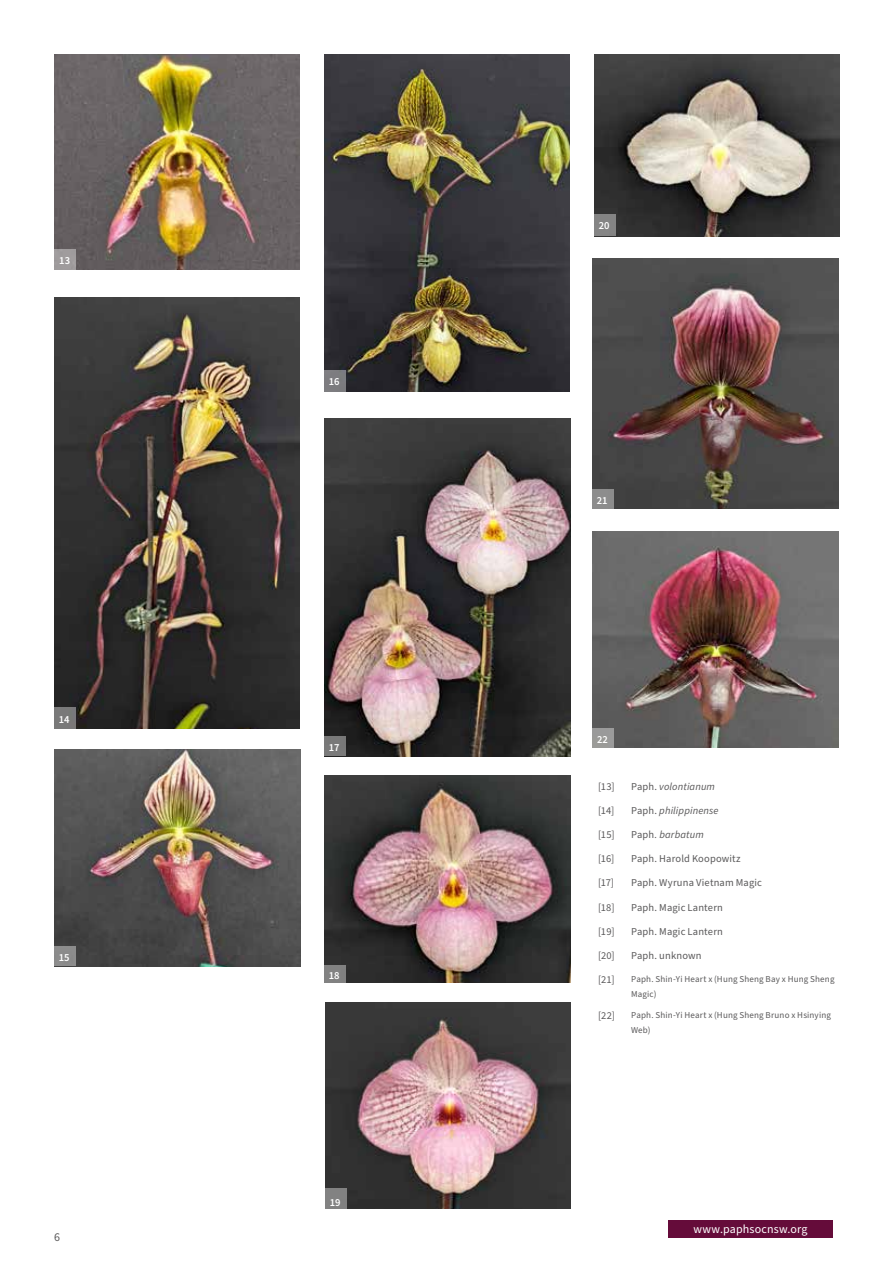
<style>
.page{position:relative;width:893px;height:1263px;background:#fff}
.page>*{position:absolute;margin:0;border:0;box-sizing:border-box;transform-origin:0 0}
.t1{font:12px "Source Sans Pro";letter-spacing:.015em;color:#fff}
.t2{font:12px "Source Sans Pro";color:#5a595a}
.t3{font:10.5px "Source Sans Pro";letter-spacing:.015em;color:#5a595a}
.t4{font:italic 10.5px "Source Sans Pro";letter-spacing:.01em;color:#5a595a}
.t5{font:600 10.5px "Source Sans Pro";color:#fff}
.t6{font:9px/15px "Source Sans Pro";letter-spacing:.02em;color:#5a595a}
.s1{font-style:normal}
</style>
<div class="page">
<div style="left:668px;top:1221px;width:165px;height:17px;background:#650c3a"></div>
<img style="left:54px;top:750px;width:247px;height:216px">
<img style="left:324px;top:775px;width:247px;height:207px">
<img style="left:593px;top:258px;width:246px;height:251px">
<img style="left:324px;top:418px;width:247px;height:338px">
<img style="left:593px;top:531px;width:246px;height:216px">
<div style="left:54px;top:947px;width:21px;height:19px;background:#8b8b8b"></div>
<div style="left:324px;top:965px;width:21px;height:17px;background:#828282"></div>
<div style="left:592px;top:489px;width:21px;height:20px;background:#8d8d8d"></div>
<div style="left:324px;top:737px;width:21px;height:19px;background:#797979"></div>
<div style="left:592px;top:728px;width:22px;height:19px;background:#9a9a9a"></div>
<img style="left:324px;top:54px;width:246px;height:338px">
<div style="left:324px;top:370px;width:21px;height:22px;background:#7c7c80"></div>
<img style="left:594px;top:54px;width:245px;height:182px">
<div style="left:594px;top:214px;width:21px;height:21px;background:#848484"></div>
<img style="left:325px;top:1002px;width:245px;height:207px">
<div style="left:325px;top:1189px;width:21px;height:20px;background:#828282"></div>
<img style="left:54px;top:297px;width:245px;height:432px">
<div style="left:54px;top:708px;width:21px;height:21px;background:#797979"></div>
<img style="left:55px;top:54px;width:245px;height:216px">
<div style="left:55px;top:249px;width:21px;height:21px;background:#a09c9d"></div>
<p class="t5" style="left:59px;top:253px;width:12px">13</p>
<p class="t5" style="left:59px;top:712px;width:12px">14</p>
<p class="t5" style="left:59px;top:951px;width:12px">15</p>
<p class="t2" style="left:54px;top:1229px;width:7px">6</p>
<p class="t5" style="left:329px;top:374px;width:12px">16</p>
<p class="t5" style="left:329px;top:740px;width:12px">17</p>
<p class="t5" style="left:329px;top:968px;width:12px">18</p>
<p class="t5" style="left:330px;top:1195px;width:12px">19</p>
<p class="t5" style="left:599px;top:218px;width:12px">20</p>
<p class="t5" style="left:597px;top:493px;width:12px">21</p>
<p class="t5" style="left:597px;top:732px;width:12px">22</p>
<p class="t3" style="left:598px;top:779px;width:18px">[13]</p>
<p class="t4" style="left:631px;top:779px;width:85px"><span class="s1">Paph.</span> volontianum</p>
<p class="t3" style="left:598px;top:803px;width:18px">[14]</p>
<p class="t4" style="left:631px;top:803px;width:89px"><span class="s1">Paph.</span> philippinense</p>
<p class="t3" style="left:598px;top:827px;width:18px">[15]</p>
<p class="t4" style="left:631px;top:827px;width:74px"><span class="s1">Paph</span>. barbatum</p>
<p class="t3" style="left:598px;top:852px;width:18px">[16]</p>
<p class="t3" style="left:631px;top:852px;width:111px">Paph. Harold Koopowitz</p>
<p class="t3" style="left:598px;top:876px;width:17px">[17]</p>
<p class="t3" style="left:631px;top:876px;width:132px">Paph. Wyruna Vietnam Magic</p>
<p class="t3" style="left:598px;top:900px;width:18px">[18]</p>
<p class="t3" style="left:631px;top:900px;width:93px">Paph. Magic Lantern</p>
<p class="t3" style="left:598px;top:924px;width:18px">[19]</p>
<p class="t3" style="left:631px;top:924px;width:93px">Paph. Magic Lantern</p>
<p class="t3" style="left:598px;top:948px;width:18px">[20]</p>
<p class="t3" style="left:631px;top:948px;width:72px">Paph. unknown</p>
<p class="t3" style="left:598px;top:972px;width:18px">[21]</p>
<p class="t6" style="left:631px;top:971px;width:205px">Paph. Shin-Yi Heart x (Hung Sheng Bay x Hung Sheng<br>Magic)</p>
<p class="t3" style="left:598px;top:1009px;width:18px">[22]</p>
<p class="t6" style="left:631px;top:1007px;width:201px">Paph. Shin-Yi Heart x (Hung Sheng Bruno x Hsinying<br>Web)</p>
<p class="t1" style="left:693px;top:1221px;width:116px">www.paphsocnsw.org</p>
</div>
